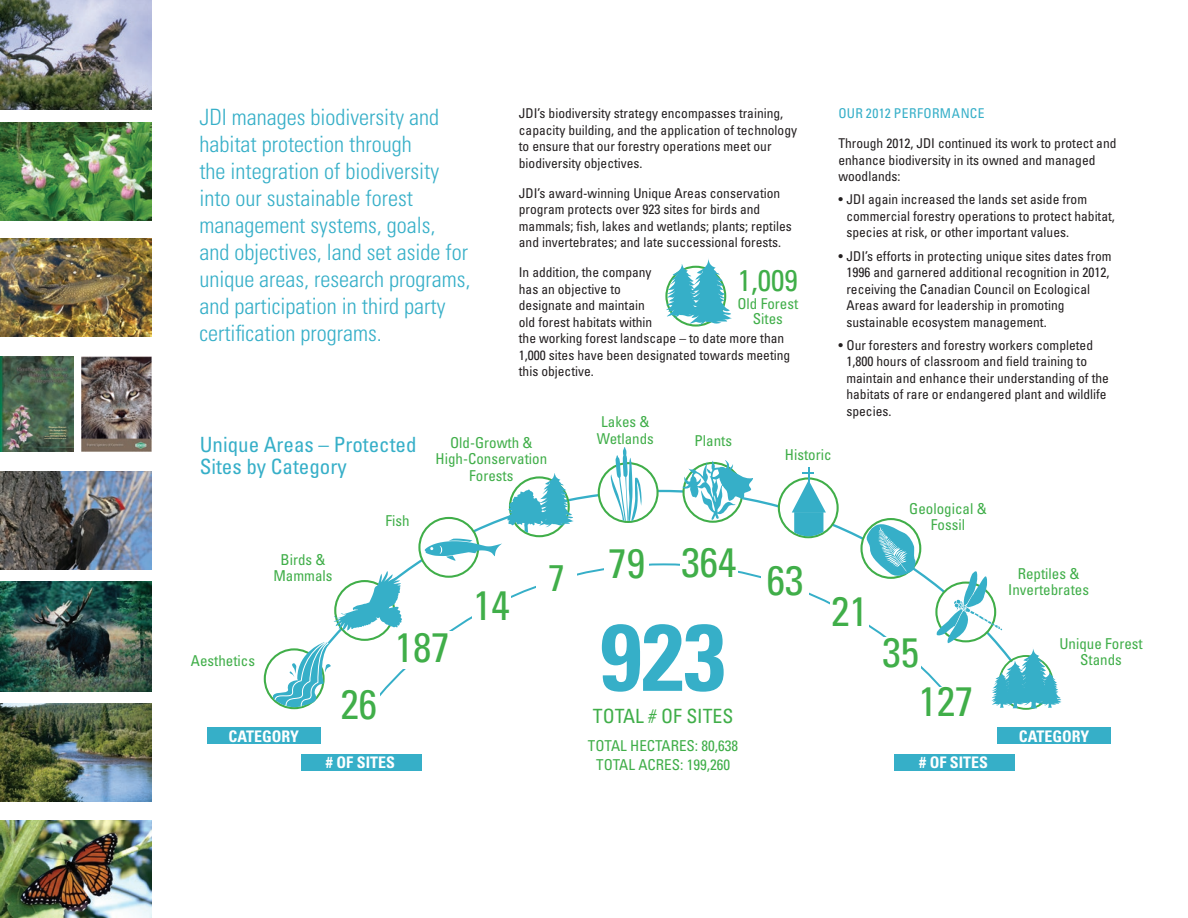
<style>
.page{position:relative;width:1188px;height:918px;background:#fff}
.page>*{position:absolute;margin:0;border:0;box-sizing:border-box;transform-origin:0 0}
.t1{font:700 condensed 94.35px "Univers LT Std";color:#36afc8}
.t2{font:condensed 41.25px/49.8px "Univers LT Std";color:#40ae49}
.t3{font:condensed 37.2px "Univers LT Std";color:#40ae49}
.t4{font:condensed 30px "Univers LT Std";color:#40ae49}
.t5{font:300 condensed 22.5px/27px "Univers LT Std";color:#36afc8}
.t6{font:condensed 21px/22.5px "Univers LT Std";color:#36afc8}
.t7{font:condensed 19.65px "Univers LT Std";color:#40ae49}
.t8{font:700 condensed 15.9px "Univers LT Std";color:#fff}
.t9{font:condensed 15px/16.5px "Univers LT Std";color:#40ae49;text-align:center}
.t10{font:condensed 13.5px/16.5px "Univers LT Std";color:#231f20}
.t11{font:condensed 13.5px "Univers LT Std";letter-spacing:.03em;color:#36afc8}
.t12{font:600 2.1px "Eurostile";color:#fae2ad}
.t13{font:600 1.95px "Eurostile";color:#fae2ad}
</style>
<div class="page">
<svg style="left:402px;top:489px;width:533px;height:194px"></svg>
<svg style="left:264px;top:571px;width:138px;height:139px"></svg>
<svg style="left:418px;top:473px;width:156px;height:105px"></svg>
<svg style="left:598px;top:447px;width:61px;height:76px"></svg>
<svg style="left:778px;top:467px;width:61px;height:71px"></svg>
<svg style="left:682px;top:460px;width:71px;height:63px"></svg>
<svg style="left:860px;top:518px;width:61px;height:61px"></svg>
<div style="left:537px;top:564px;width:40px;height:34px;background:#fff"></div>
<svg style="left:935px;top:571px;width:127px;height:139px"></svg>
<div style="left:552px;top:623px;width:222px;height:84px;background:#fff"></div>
<div style="left:604px;top:548px;width:45px;height:34px;background:#fff"></div>
<div style="left:680px;top:547px;width:58px;height:34px;background:#fff"></div>
<div style="left:761px;top:565px;width:48px;height:39px;background:#fff"></div>
<div style="left:830px;top:596px;width:39px;height:34px;background:#fff"></div>
<div style="left:472px;top:590px;width:38px;height:33px;background:#fff"></div>
<div style="left:390px;top:632px;width:65px;height:37px;background:#fff"></div>
<div style="left:338px;top:689px;width:42px;height:30px;background:#fff"></div>
<div style="left:880px;top:637px;width:41px;height:34px;background:#fff"></div>
<div style="left:916px;top:687px;width:60px;height:29px;background:#fff"></div>
<div style="left:301px;top:754px;width:121px;height:17px;background:#36afc8"></div>
<div style="left:894px;top:754px;width:121px;height:17px;background:#36afc8"></div>
<div style="left:207px;top:727px;width:113px;height:17px;background:#36afc8"></div>
<div style="left:997px;top:727px;width:114px;height:17px;background:#36afc8"></div>
<svg style="left:665px;top:258px;width:67px;height:69px"></svg>
<img style="left:1px;top:471px;width:150px;height:98px">
<img style="left:0;top:238px;width:151px;height:98px">
<img style="left:0;top:357px;width:73px;height:94px">
<img style="left:82px;top:357px;width:69px;height:94px">
<img style="left:0;top:0;width:151px;height:110px">
<img style="left:0;top:704px;width:151px;height:98px">
<img style="left:0;top:582px;width:151px;height:109px">
<img style="left:0;top:122px;width:151px;height:98px">
<img style="left:0;top:820px;width:151px;height:98px">
<p class="t12" style="left:49px;top:426px;width:19px">Chipman District</p>
<p class="t13" style="left:50px;top:429px;width:18px">(St. George Area)</p>
<p class="t11" style="left:838px;top:105px;width:148px">Our 2012 Performance</p>
<p class="t10" style="left:838px;top:135px;width:280px">Through 2012, JDI continued its work to protect and enhance biodiversity in its owned and managed woodlands:</p>
<p class="t10" style="left:846px;top:191px;width:270px;text-indent:-8px">• JDI again increased the lands set aside from commercial forestry operations to protect habitat, species at risk, or other important values.</p>
<p class="t10" style="left:846px;top:247px;width:267px;text-indent:-8px">• JDI’s efforts in protecting unique sites dates from 1996 and garnered additional recognition in 2012, receiving the Canadian Council on Ecological Areas award for leadership in promoting sustainable ecosystem management.</p>
<p class="t10" style="left:846px;top:337px;width:264px;text-indent:-8px">• Our foresters and forestry workers completed 1,800 hours of classroom and field training to maintain and enhance their understanding of the habitats of rare or endangered plant and wildlife species.</p>
<p class="t5" style="left:199px;top:103px;width:273px">JDI manages biodiversity and habitat protection through<br>the integration of biodiversity into our sustainable forest management systems, goals, and objectives, land set aside for unique areas, research programs, and participation in third party certification programs.</p>
<p class="t10" style="left:519px;top:105px;width:280px">JDI’s biodiversity strategy encompasses training, capacity building, and the application of technology to ensure that our forestry operations meet our biodiversity objectives.</p>
<p class="t10" style="left:519px;top:184px;width:274px">JDI’s award-winning Unique Areas conservation program protects over 923 sites for birds and mammals; fish, lakes and wetlands; plants; reptiles and invertebrates; and late successional forests.</p>
<p class="t10" style="left:519px;top:264px;width:273px">In addition, the company<br>has an objective to<br>designate and maintain<br>old forest habitats within<br>the working forest landscape – to date more than<br>1,000 sites have been designated towards meeting this objective.</p>
<h3 class="t4" style="left:738px;top:261px;width:61px">1,009</h3>
<p class="t9" style="left:738px;top:296px;width:62px;line-height:15px">Old Forest<br>Sites</p>
<p class="t9" style="left:597px;top:413px;width:59px;text-align:left">Lakes &amp;<br>Wetlands</p>
<p class="t9" style="left:695px;top:433px;width:39px">Plants</p>
<p class="t9" style="left:436px;top:434px;width:113px">Old-Growth &amp;<br>High-Conservation<br>Forests</p>
<h3 class="t6" style="left:200px;top:433px;width:218px">Unique Areas – Protected<br>Sites by Category</h3>
<p class="t9" style="left:785px;top:447px;width:48px">Historic</p>
<p class="t9" style="left:386px;top:513px;width:26px">Fish</p>
<p class="t9" style="left:909px;top:500px;width:79px">Geological &amp;<br>Fossil</p>
<h2 class="t2" style="left:608px;top:538px;width:197px">79 364 63</h2>
<p class="t9" style="left:274px;top:551px;width:61px">Birds &amp;<br>Mammals</p>
<h3 class="t3" style="left:549px;top:554px;width:18px">7</h3>
<p class="t9" style="left:1008px;top:565px;width:82px">Reptiles &amp;<br>Invertebrates</p>
<h2 class="t2" style="left:473px;top:580px;width:38px">14</h2>
<h2 class="t2" style="left:831px;top:585px;width:38px">21</h2>
<h1 class="t1" style="left:600px;top:599px;width:127px">923</h1>
<h3 class="t7" style="left:593px;top:704px;width:140px">Total # of Sites</h3>
<p class="t9" style="left:588px;top:737px;width:152px;line-height:18.8px">Total Hectares: 80,638<br>Total Acres: 199,260</p>
<h2 class="t2" style="left:395px;top:622px;width:56px">187</h2>
<h2 class="t2" style="left:918px;top:626px;width:56px;text-indent:-36px">35<br>127</h2>
<p class="t9" style="left:1059px;top:635px;width:85px">Unique Forest<br>Stands</p>
<p class="t9" style="left:191px;top:652px;width:66px">Aesthetics</p>
<h2 class="t2" style="left:340px;top:679px;width:38px">26</h2>
<p class="t8" style="left:229px;top:726px;width:72px">CATEGORY</p>
<p class="t8" style="left:1019px;top:726px;width:72px">CATEGORY</p>
<p class="t8" style="left:326px;top:753px;width:69px"># OF SITES</p>
<p class="t8" style="left:919px;top:753px;width:69px"># OF SITES</p>
</div>
